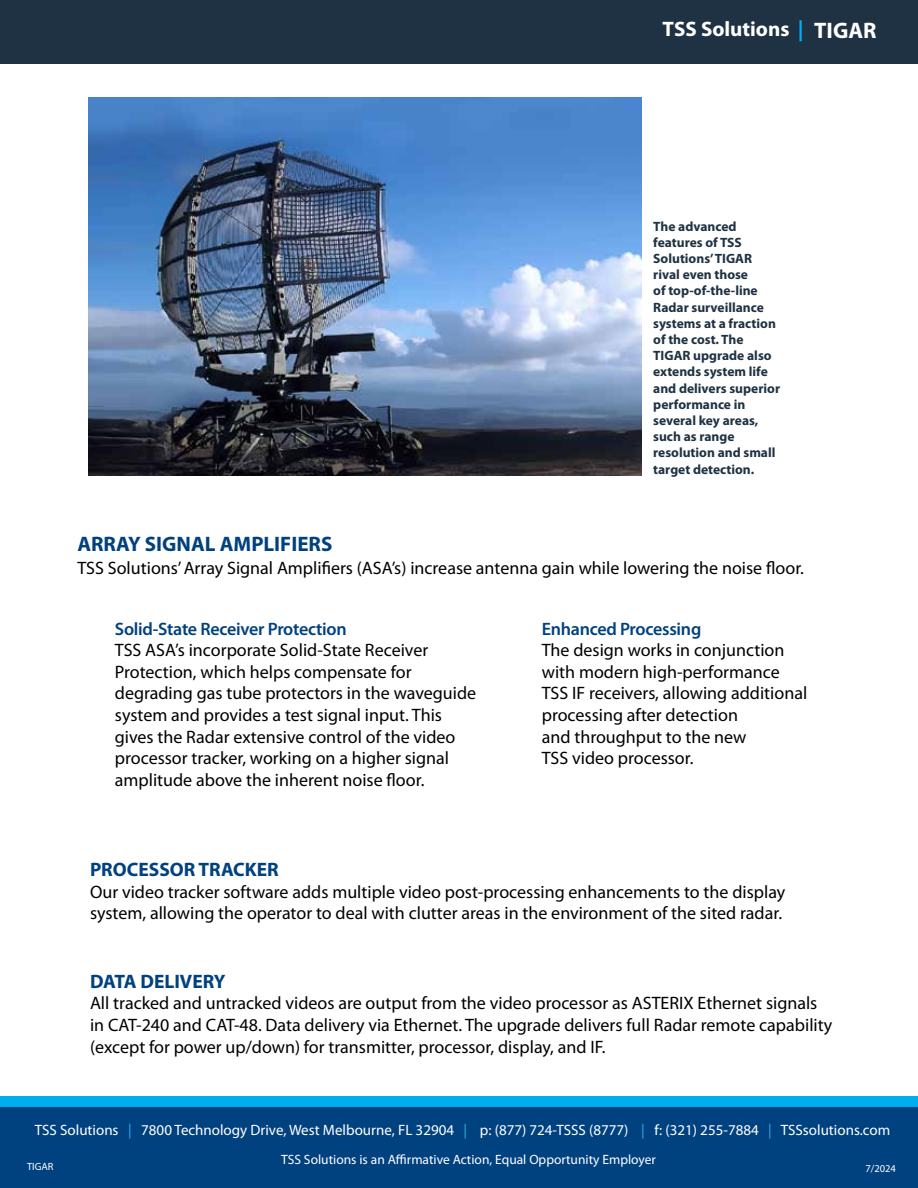
<style>
.page{position:relative;width:918px;height:1188px;background:#fff}
.page>*{position:absolute;margin:0;border:0;box-sizing:border-box;transform-origin:0 0}
.t1{font:700 21px "Myriad Pro";color:#fff}
.t2{font:700 21px "Myriad Pro";color:#004180}
.t3{font:700 19.5px "Myriad Pro";color:#004180}
.t4{font:18px/21.6px "Myriad Pro";color:#000}
.t5{font:600 18px "Myriad Pro";letter-spacing:-.015em;color:#004180}
.t6{font:15px "Myriad Pro";color:#fff}
.t7{font:700 13.5px/16.2px "Myriad Pro";color:#1f3243}
.t8{font:13.5px "Myriad Pro";color:#fff}
.t9{font:10.5px "Myriad Pro";color:#fff}
.s1{color:#00aeef}
.s2{font-size:22.5px}
.s3{color:#2aace2}
</style>
<div class="page">
<div style="left:0;top:0;width:918px;height:63px;background:#1f3243"></div>
<img style="left:88px;top:97px;width:554px;height:378px">
<div style="left:0;top:1097px;width:918px;height:83px;background:#00aeef"></div>
<div style="left:0;top:1107px;width:918px;height:81px;background:#004180"></div>
<p class="t1" style="left:659px;top:13px;width:215px">TSS Solutions <span class="s1">|</span> <span class="s2">TIGAR</span></p>
<p class="t1" style="left:663px;top:15px;width:215px">TSS Solutions <span class="s1">|</span> <span class="s2">TIGAR</span></p>
<p class="t7" style="left:653px;top:218px;width:128px">The advanced features of TSS<br>Solutions’ TIGAR rival even those<br>of top-of-the-line<br>Radar surveillance systems at a fraction of the cost. The<br>TIGAR upgrade also extends system life and delivers superior performance in several key areas, such as range resolution and small target detection.</p>
<p class="t2" style="left:77px;top:530px;width:256px">ARRAY SIGNAL AMPLIFIERS</p>
<p class="t4" style="left:77px;top:557px;width:728px">TSS Solutions’ Array Signal Amplifiers (ASA’s) increase antenna gain while lowering the noise floor.</p>
<p class="t5" style="left:115px;top:617px;width:233px">Solid-State Receiver Protection</p>
<p class="t4" style="left:115px;top:639px;width:363px">TSS ASA’s incorporate Solid-State Receiver Protection, which helps compensate for degrading gas tube protectors in the waveguide system and provides a test signal input. This gives the Radar extensive control of the video processor tracker, working on a higher signal amplitude above the inherent noise floor.</p>
<p class="t5" style="left:542px;top:617px;width:161px">Enhanced Processing</p>
<p class="t4" style="left:542px;top:639px;width:267px">The design works in conjunction with modern high-performance<br>TSS IF receivers, allowing additional processing after detection<br>and throughput to the new<br>TSS video processor.</p>
<p class="t3" style="left:90px;top:857px;width:190px">PROCESSOR TRACKER</p>
<p class="t4" style="left:90px;top:881px;width:697px">Our video tracker software adds multiple video post-processing enhancements to the display system, allowing the operator to deal with clutter areas in the environment of the sited radar.</p>
<p class="t3" style="left:90px;top:968px;width:137px">DATA DELIVERY</p>
<p class="t4" style="left:90px;top:992px;width:744px">All tracked and untracked videos are output from the video processor as ASTERIX Ethernet signals in CAT-240 and CAT-48. Data delivery via Ethernet. The upgrade delivers full Radar remote capability (except for power up/down) for transmitter, processor, display, and IF.</p>
<p class="t6" style="left:35px;top:1121px;width:857px">TSS Solutions <span class="s3">|</span> 7800 Technology Drive, West Melbourne, FL 32904 <span class="s3">|</span> p: (877) 724-TSSS (8777) <span class="s3">|</span> f: (321) 255-7884 <span class="s3">|</span> TSSsolutions.com</p>
<p class="t9" style="left:865px;top:1162px;width:32px">7/2024</p>
<p class="t6" style="left:29px;top:1123px;width:857px">TSS Solutions <span class="s3">|</span> 7800 Technology Drive, West Melbourne, FL 32904 <span class="s3">|</span> p: (877) 724-TSSS (8777) <span class="s3">|</span> f: (321) 255-7884 <span class="s3">|</span> TSSsolutions.com</p>
<p class="t9" style="left:863px;top:1162px;width:32px">7/2024</p>
<p class="t9" style="left:27px;top:1160px;width:28px">TIGAR</p>
<p class="t8" style="left:281px;top:1151px;width:376px">TSS Solutions is an Affirmative Action, Equal Opportunity Employer</p>
<p class="t9" style="left:21px;top:1162px;width:28px">TIGAR</p>
<p class="t8" style="left:275px;top:1152px;width:376px">TSS Solutions is an Affirmative Action, Equal Opportunity Employer</p>
<p class="t9" style="left:13px;top:1158px;width:32px">TPS-75</p>
<p class="t9" style="left:855px;top:1159px;width:37px">10/2023</p>
</div>
